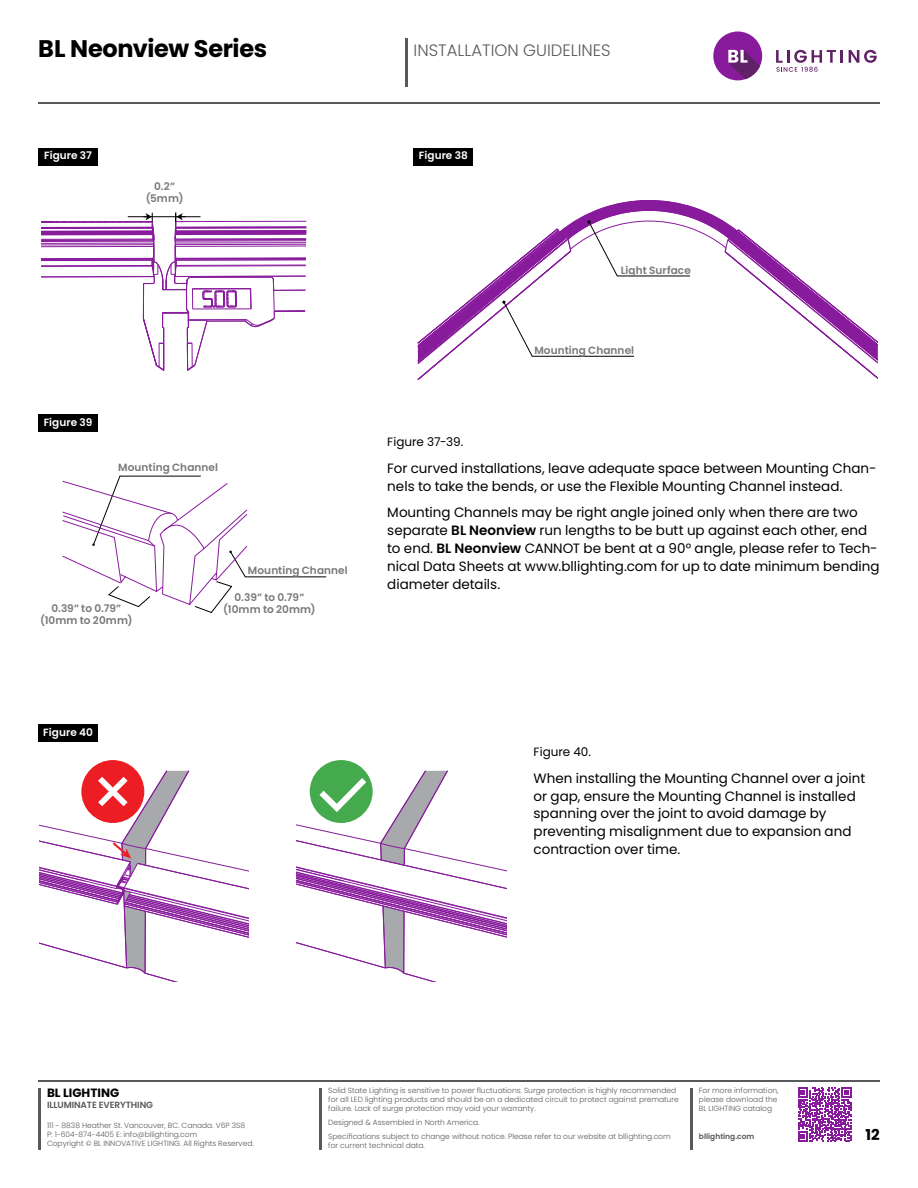
<style>
.page{position:relative;width:918px;height:1188px;background:#fff}
.page>*{position:absolute;margin:0;border:0;box-sizing:border-box;transform-origin:0 0}
.t1{font:700 24px "Poppins";letter-spacing:-.015em;color:#000}
.t2{font:300 16.5px "Poppins";color:#58595b}
.t3{font:700 15px "Poppins";color:#000}
.t4{font:13.5px/18px "Poppins";color:#000}
.t5{font:12px "Poppins";letter-spacing:.005em;color:#000}
.t6{font:700 12px "Poppins";color:#000}
.t7{font:600 10.5px/12px "Poppins";letter-spacing:.005em;color:#77787b;text-align:center}
.t8{font:600 10.5px "Poppins";letter-spacing:.005em;color:#fff}
.t9{font:600 9px "Poppins";letter-spacing:-.01em;color:#58595b}
.t10{font:300 7.5px/9px "Poppins";color:#58595b}
.t11{font:600 7.5px "Poppins";color:#58595b}
.s1{font-weight:600}
</style>
<div class="page">
<hr style="left:38px;top:102px;width:842px;height:2px;background:#58595b">
<hr style="left:405px;top:38px;width:3px;height:49px;background:#58595b">
<hr style="left:38px;top:1081px;width:842px;height:1px;background:#58595b">
<hr style="left:38px;top:1088px;width:2px;height:62px;background:#58595b">
<hr style="left:319px;top:1088px;width:2px;height:62px;background:#58595b">
<hr style="left:690px;top:1088px;width:2px;height:62px;background:#58595b">
<svg style="left:798px;top:1088px;width:54px;height:53px"></svg>
<div style="left:713px;top:32px;width:49px;height:48px;background:#881b9c;border-radius:50%"></div>
<svg style="left:728px;top:50px;width:32px;height:29px"></svg>
<svg style="left:776px;top:50px;width:67px;height:22px"></svg>
<svg style="left:849px;top:50px;width:28px;height:13px"></svg>
<div style="left:38px;top:148px;width:60px;height:17px;background:#000"></div>
<div style="left:414px;top:148px;width:59px;height:17px;background:#000"></div>
<div style="left:38px;top:415px;width:60px;height:17px;background:#000"></div>
<div style="left:38px;top:725px;width:60px;height:17px;background:#000"></div>
<hr style="left:274px;top:311px;width:31px;height:1px;background:#881b9c">
<hr style="left:175px;top:276px;width:131px;height:1px;background:#881b9c">
<hr style="left:176px;top:265px;width:130px;height:1px;background:#881b9c">
<hr style="left:176px;top:260px;width:130px;height:1px;background:#881b9c">
<hr style="left:176px;top:259px;width:130px;height:1px;background:#881b9c">
<hr style="left:175px;top:246px;width:131px;height:1px;background:#881b9c">
<hr style="left:175px;top:244px;width:131px;height:1px;background:#881b9c">
<hr style="left:175px;top:242px;width:131px;height:1px;background:#881b9c">
<hr style="left:175px;top:241px;width:131px;height:1px;background:#881b9c">
<hr style="left:175px;top:240px;width:131px;height:1px;background:#881b9c">
<hr style="left:176px;top:227px;width:130px;height:1px;background:#881b9c">
<hr style="left:176px;top:230px;width:130px;height:1px;background:#881b9c">
<hr style="left:176px;top:239px;width:130px;height:1px;background:#881b9c">
<hr style="left:176px;top:238px;width:130px;height:1px;background:#881b9c">
<hr style="left:274px;top:310px;width:31px;height:1px;background:#881b9c">
<hr style="left:274px;top:290px;width:31px;height:1px;background:#881b9c">
<hr style="left:207px;top:321px;width:38px;height:1px;background:#881b9c">
<hr style="left:189px;top:319px;width:57px;height:1px;background:#881b9c">
<hr style="left:193px;top:288px;width:58px;height:1px;background:#881b9c">
<hr style="left:193px;top:309px;width:58px;height:1px;background:#881b9c">
<hr style="left:192px;top:289px;width:58px;height:1px;background:#881b9c">
<hr style="left:189px;top:277px;width:82px;height:1px;background:#881b9c">
<hr style="left:176px;top:228px;width:130px;height:1px;background:#881b9c">
<hr style="left:176px;top:221px;width:130px;height:1px;background:#881b9c">
<hr style="left:176px;top:232px;width:130px;height:1px;background:#881b9c">
<hr style="left:176px;top:231px;width:130px;height:1px;background:#881b9c">
<hr style="left:176px;top:234px;width:130px;height:1px;background:#881b9c">
<hr style="left:176px;top:233px;width:130px;height:1px;background:#881b9c">
<hr style="left:176px;top:258px;width:130px;height:1px;background:#881b9c">
<svg style="left:244px;top:277px;width:31px;height:50px"></svg>
<svg style="left:41px;top:213px;width:196px;height:158px"></svg>
<svg style="left:62px;top:476px;width:265px;height:137px"></svg>
<svg style="left:417px;top:200px;width:462px;height:180px"></svg>
<div style="left:81px;top:760px;width:63px;height:63px;background:#ed1d24;border-radius:50%"></div>
<svg style="left:39px;top:771px;width:209px;height:210px"></svg>
<div style="left:310px;top:760px;width:63px;height:63px;background:#44aa4d;border-radius:50%"></div>
<svg style="left:296px;top:771px;width:211px;height:210px"></svg>
<h1 class="t1" style="left:38px;top:34px;width:230px">BL Neonview Series</h1>
<p class="t2" style="left:414px;top:40px;width:199px">INSTALLATION GUIDELINES</p>
<p class="t8" style="left:44px;top:149px;width:49px">Figure 37</p>
<p class="t8" style="left:419px;top:149px;width:50px">Figure 38</p>
<p class="t7" style="left:146px;top:180px;width:39px">0.2” (5mm)</p>
<p class="t8" style="left:44px;top:416px;width:50px">Figure 39</p>
<p class="t7" style="left:118px;top:461px;width:101px">Mounting Channel</p>
<p class="t7" style="left:248px;top:564px;width:101px">Mounting Channel</p>
<p class="t7" style="left:40px;top:603px;width:94px">0.39” to 0.79” (10mm to 20mm)</p>
<p class="t8" style="left:43px;top:726px;width:51px">Figure 40</p>
<p class="t7" style="left:223px;top:591px;width:94px">0.39” to 0.79” (10mm to 20mm)</p>
<p class="t7" style="left:621px;top:265px;width:72px">Light Surface</p>
<p class="t7" style="left:534px;top:344px;width:101px">Mounting Channel</p>
<p class="t5" style="left:387px;top:435px;width:77px">Figure 37-39.</p>
<p class="t4" style="left:387px;top:459px;width:491px">For curved installations, leave adequate space between Mounting Chan&shy;nels to take the bends, or use the Flexible Mounting Channel instead.</p>
<p class="t4" style="left:387px;top:503px;width:494px">Mounting Channels may be right angle joined only when there are two separate <span class="s1">BL Neonview</span> run lengths to be butt up against each other, end to end. <span class="s1">BL Neonview</span> CANNOT be bent at a 90° angle, please refer to Tech&shy;nical Data Sheets at www.bllighting.com for up to date minimum bending diameter details.</p>
<p class="t5" style="left:534px;top:745px;width:59px">Figure 40.</p>
<p class="t4" style="left:534px;top:769px;width:333px">When installing the Mounting Channel over a joint or gap, ensure the Mounting Channel is installed spanning over the joint to avoid damage by preventing misalignment due to expansion and contraction over time.</p>
<p class="t6" style="left:47px;top:1086px;width:74px">BL LIGHTING</p>
<p class="t9" style="left:47px;top:1100px;width:108px">ILLUMINATE EVERYTHING</p>
<p class="t10" style="left:47px;top:1121px;width:208px">111 - 8838 Heather St. Vancouver, BC. Canada. V6P 3S8<br>P: 1-604-874-4405 E: info@bllighting.com<br>Copyright © BL INNOVATIVE LIGHTING. All Rights Reserved.</p>
<p class="t10" style="left:328px;top:1086px;width:352px">Solid State Lighting is sensitive to power fluctuations. Surge protection is highly recommended for all LED lighting products and should be on a dedicated circuit to protect against premature failure. Lack of surge protection may void your warranty.</p>
<p class="t10" style="left:328px;top:1132px;width:344px">Specifications subject to change without notice. Please refer to our website at bllighting.com for current technical data.</p>
<p class="t10" style="left:328px;top:1118px;width:153px">Designed &amp; Assembled in North America.</p>
<p class="t10" style="left:699px;top:1086px;width:81px">For more information, please download the<br>BL LIGHTING catalog</p>
<p class="t11" style="left:699px;top:1132px;width:57px">bllighting.com</p>
<p class="t3" style="left:866px;top:1126px;width:16px">12</p>
</div>
